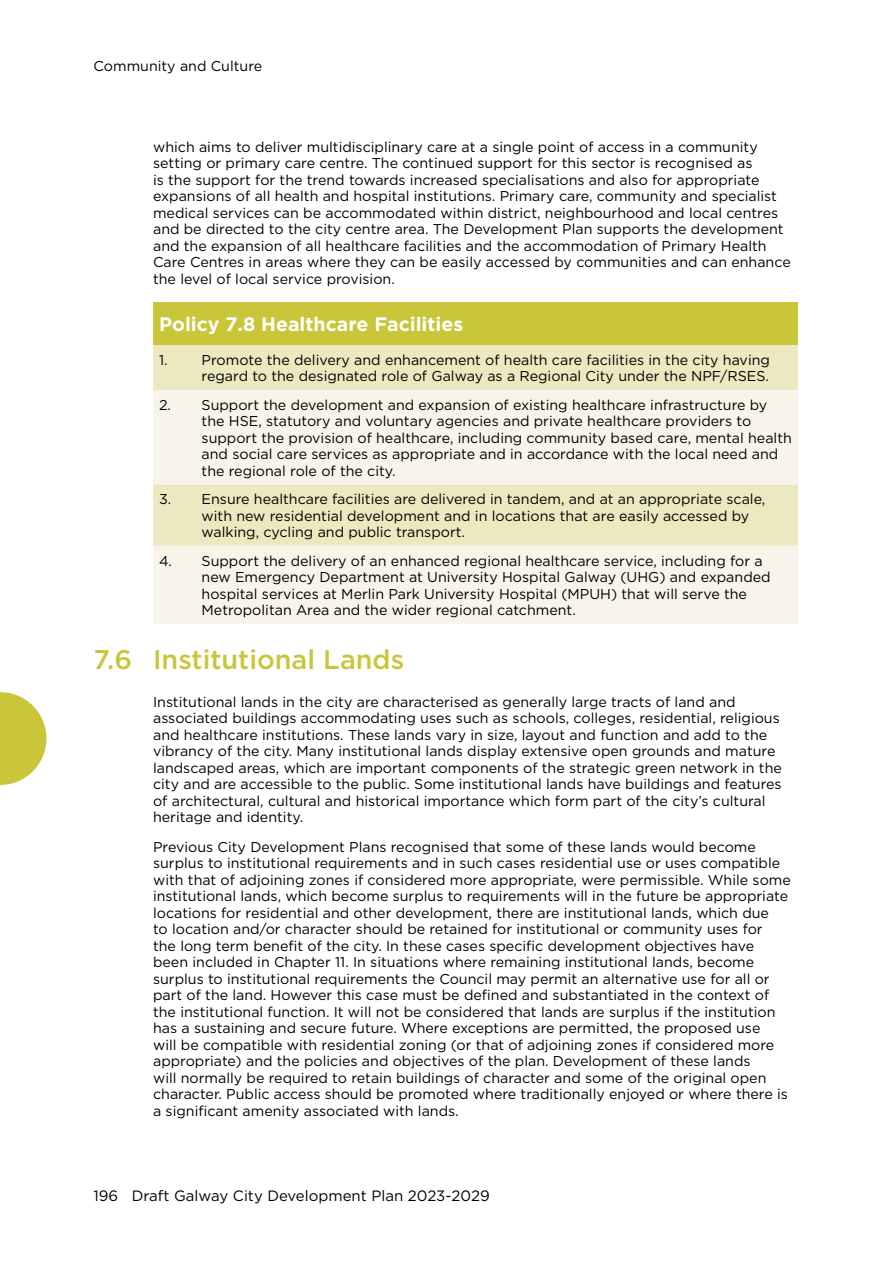
<style>
.page{position:relative;width:893px;height:1263px;background:#fff}
.page>*{position:absolute;margin:0;border:0;box-sizing:border-box;transform-origin:0 0}
.t1{font:500 27px "Gotham";color:#c9c63a}
.t2{font:700 19.5px "Gotham";color:#fff}
.t3{font:15px "Gotham";color:#000}
.t4{font:14.25px/16.5px "Gotham";color:#000}
</style>
<div class="page">
<svg style="left:0;top:692px;width:46px;height:93px"></svg>
<div style="left:153px;top:302px;width:645px;height:43px;background:#c9c63a"></div>
<div style="left:153px;top:345px;width:645px;height:45px;background:#ece9c1"></div>
<svg style="left:153px;top:390px;width:645px;height:234px;background:#f4f1df"></svg>
<p class="t4" style="left:94px;top:57px;width:170px">Community and Culture</p>
<p class="t4" style="left:153px;top:138px;width:639px">which aims to deliver multidisciplinary care at a single point of access in a community setting or primary care centre. The continued support for this sector is recognised as<br>is the support for the trend towards increased specialisations and also for appropriate expansions of all health and hospital institutions. Primary care, community and specialist medical services can be accommodated within district, neighbourhood and local centres and be directed to the city centre area. The Development Plan supports the development and the expansion of all healthcare facilities and the accommodation of Primary Health Care Centres in areas where they can be easily accessed by communities and can enhance the level of local service provision.</p>
<h2 class="t2" style="left:159px;top:313px;width:306px">Policy 7.8 Healthcare Facilities</h2>
<p class="t4" style="left:159px;top:351px;width:612px;text-align:right">1. Promote the delivery and enhancement of health care facilities in the city having regard to the designated role of Galway as a Regional City under the NPF/RSES.</p>
<p class="t4" style="left:202px;top:396px;width:592px;text-indent:-43px">2. Support the development and expansion of existing healthcare infrastructure by the HSE, statutory and voluntary agencies and private healthcare providers to support the provision of healthcare, including community based care, mental health and social care services as appropriate and in accordance with the local need and the regional role of the city.</p>
<p class="t4" style="left:202px;top:491px;width:565px;text-indent:-43px">3. Ensure healthcare facilities are delivered in tandem, and at an appropriate scale, with new residential development and in locations that are easily accessed by walking, cycling and public transport.</p>
<p class="t4" style="left:202px;top:552px;width:571px;text-indent:-43px">4. Support the delivery of an enhanced regional healthcare service, including for a new Emergency Department at University Hospital Galway (UHG) and expanded hospital services at Merlin Park University Hospital (MPUH) that will serve the Metropolitan Area and the wider regional catchment.</p>
<h1 class="t1" style="left:94px;top:642px;width:312px">7.6 Institutional Lands</h1>
<p class="t4" style="left:153px;top:693px;width:630px">Institutional lands in the city are characterised as generally large tracts of land and associated buildings accommodating uses such as schools, colleges, residential, religious and healthcare institutions. These lands vary in size, layout and function and add to the vibrancy of the city. Many institutional lands display extensive open grounds and mature landscaped areas, which are important components of the strategic green network in the city and are accessible to the public. Some institutional lands have buildings and features of architectural, cultural and historical importance which form part of the city’s cultural heritage and identity.</p>
<p class="t4" style="left:153px;top:838px;width:639px">Previous City Development Plans recognised that some of these lands would become surplus to institutional requirements and in such cases residential use or uses compatible with that of adjoining zones if considered more appropriate, were permissible. While some institutional lands, which become surplus to requirements will in the future be appropriate locations for residential and other development, there are institutional lands, which due<br>to location and/or character should be retained for institutional or community uses for<br>the long term benefit of the city. In these cases specific development objectives have been included in Chapter 11. In situations where remaining institutional lands, become surplus to institutional requirements the Council may permit an alternative use for all or part of the land. However this case must be defined and substantiated in the context of the institutional function. It will not be considered that lands are surplus if the institution has a sustaining and secure future. Where exceptions are permitted, the proposed use<br>will be compatible with residential zoning (or that of adjoining zones if considered more appropriate) and the policies and objectives of the plan. Development of these lands<br>will normally be required to retain buildings of character and some of the original open character. Public access should be promoted where traditionally enjoyed or where there is a significant amenity associated with lands.</p>
<p class="t3" style="left:94px;top:1186px;width:398px">196 Draft Galway City Development Plan 2023-2029</p>
</div>
